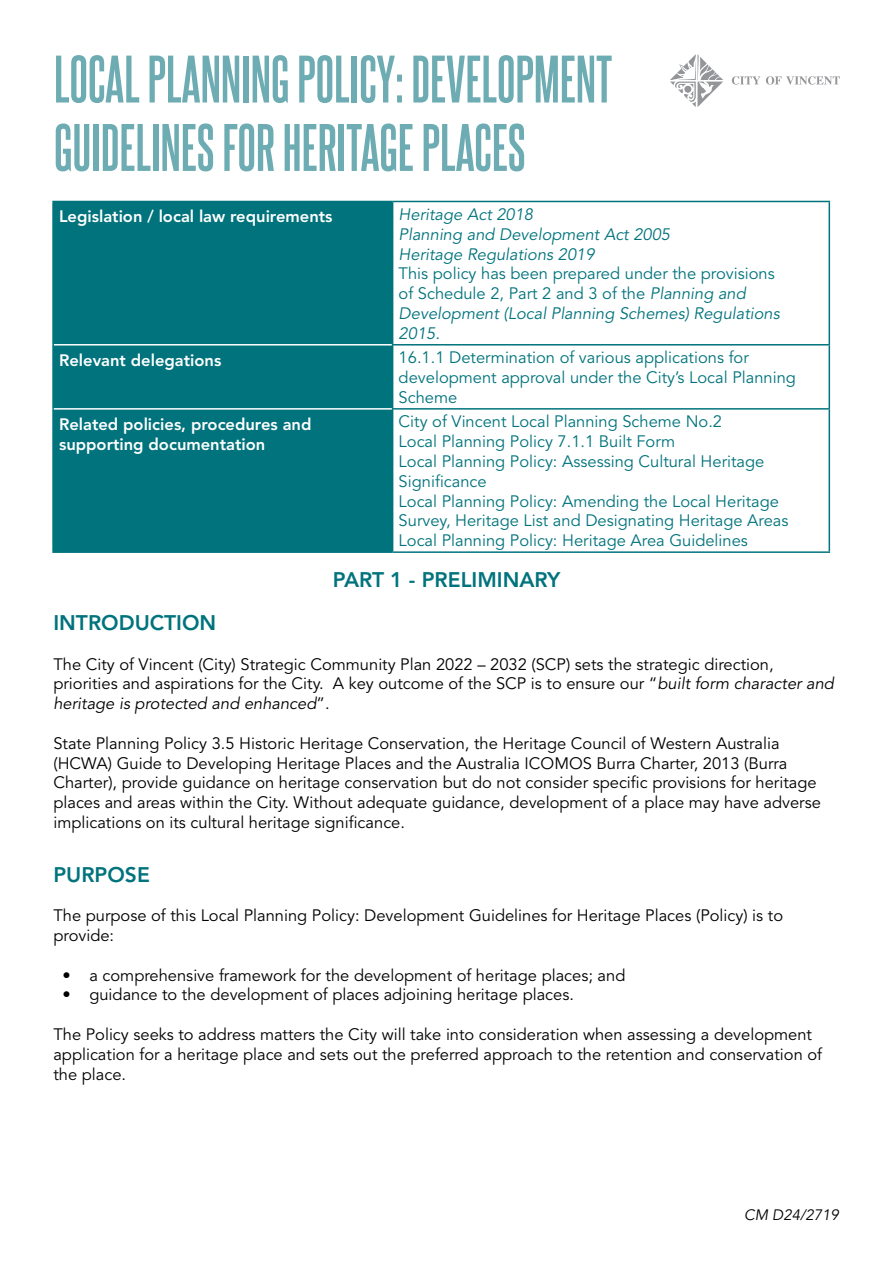
<style>
.page{position:relative;width:893px;height:1263px;background:#fff}
.page>*{position:absolute;margin:0;border:0;box-sizing:border-box;transform-origin:0 0}
.t1{font:700 57px/68.4px "Steelfish Rg";color:#6eacb3}
.t2{font:800 21px "Avenir LT Std";color:#00737c}
.t3{font:16.5px/19.8px "Avenir LT Std";color:#000}
.t4{font:16.5px/19.8px "Avenir LT Std";color:#00737c}
.t5{font:800 16.5px/19.8px "Avenir LT Std";color:#fff}
.t6{font:italic 16.5px/19.8px "Avenir LT Std";color:#00737c}
.t7{font:italic 15px "Avenir LT Std";color:#000}
.s1{font-style:italic}
</style>
<div class="page">
<svg style="left:732px;top:76px;width:28px;height:9px"></svg>
<svg style="left:766px;top:76px;width:74px;height:9px"></svg>
<svg style="left:670px;top:54px;width:53px;height:53px"></svg>
<div style="left:54px;top:202px;width:338px;height:349px;background:#00737c"></div>
<hr style="left:54px;top:344px;width:338px;height:1px;background:#fff">
<hr style="left:393px;top:201px;width:437px;height:1px;background:#00737c">
<hr style="left:392px;top:202px;width:1px;height:142px;background:#00737c">
<hr style="left:829px;top:202px;width:1px;height:142px;background:#00737c">
<hr style="left:392px;top:344px;width:438px;height:1px;background:#00737c">
<hr style="left:392px;top:345px;width:1px;height:63px;background:#00737c">
<hr style="left:829px;top:345px;width:1px;height:63px;background:#00737c">
<hr style="left:392px;top:408px;width:438px;height:2px;background:#00737c">
<hr style="left:829px;top:410px;width:1px;height:141px;background:#00737c">
<hr style="left:393px;top:551px;width:437px;height:2px;background:#00737c">
<hr style="left:52px;top:201px;width:341px;height:1px;background:#00737c">
<hr style="left:52px;top:202px;width:2px;height:143px;background:#00737c">
<hr style="left:52px;top:345px;width:2px;height:64px;background:#00737c">
<hr style="left:52px;top:409px;width:2px;height:142px;background:#00737c">
<hr style="left:392px;top:410px;width:1px;height:141px;background:#00737c">
<hr style="left:52px;top:551px;width:341px;height:2px;background:#00737c">
<hr style="left:54px;top:408px;width:338px;height:2px;background:#fff">
<h1 class="t1" style="left:54px;top:43px;width:560px">LOCAL PLANNING POLICY: DEVELOPMENT<br>GUIDELINES FOR HERITAGE PLACES</h1>
<p class="t5" style="left:59px;top:207px;width:275px">Legislation / local law requirements</p>
<p class="t6" style="left:399px;top:205px;width:273px">Heritage Act 2018<br>Planning and Development Act 2005<br>Heritage Regulations 2019</p>
<p class="t4" style="left:399px;top:264px;width:383px">This policy has been prepared under the provisions of Schedule 2, Part 2 and 3 of the <span class="s1">Planning and Development (Local Planning Schemes) Regulations 2015.</span></p>
<p class="t5" style="left:59px;top:350px;width:164px">Relevant delegations</p>
<p class="t4" style="left:399px;top:348px;width:399px">16.1.1 Determination of various applications for development approval under the City’s Local Planning<br>Scheme</p>
<p class="t5" style="left:59px;top:414px;width:254px">Related policies, procedures and supporting documentation</p>
<p class="t4" style="left:399px;top:412px;width:391px">City of Vincent Local Planning Scheme No.2<br>Local Planning Policy 7.1.1 Built Form<br>Local Planning Policy: Assessing Cultural Heritage Significance<br>Local Planning Policy: Amending the Local Heritage Survey, Heritage List and Designating Heritage Areas Local Planning Policy: Heritage Area Guidelines</p>
<p class="t2" style="left:333px;top:567px;width:229px">PART 1 - PRELIMINARY</p>
<p class="t2" style="left:53px;top:610px;width:164px">INTRODUCTION</p>
<p class="t3" style="left:53px;top:654px;width:782px">The City of Vincent (City) Strategic Community Plan 2022 – 2032 (SCP) sets the strategic direction, priorities and aspirations for the City. A key outcome of the SCP is to ensure our “<span class="s1">built form character and heritage is protected and enhanced</span>”.</p>
<p class="t3" style="left:53px;top:734px;width:769px">State Planning Policy 3.5 Historic Heritage Conservation, the Heritage Council of Western Australia (HCWA) Guide to Developing Heritage Places and the Australia ICOMOS Burra Charter, 2013 (Burra Charter), provide guidance on heritage conservation but do not consider specific provisions for heritage places and areas within the City. Without adequate guidance, development of a place may have adverse implications on its cultural heritage significance.</p>
<p class="t2" style="left:53px;top:862px;width:98px">PURPOSE</p>
<p class="t3" style="left:53px;top:906px;width:731px">The purpose of this Local Planning Policy: Development Guidelines for Heritage Places (Policy) is to provide:</p>
<p class="t3" style="left:62px;top:965px;width:564px">• a comprehensive framework for the development of heritage places; and</p>
<p class="t3" style="left:62px;top:985px;width:513px">• guidance to the development of places adjoining heritage places.</p>
<p class="t3" style="left:53px;top:1025px;width:770px">The Policy seeks to address matters the City will take into consideration when assessing a development application for a heritage place and sets out the preferred approach to the retention and conservation of the place.</p>
<p class="t7" style="left:744px;top:1206px;width:96px">CM D24/2719</p>
</div>
